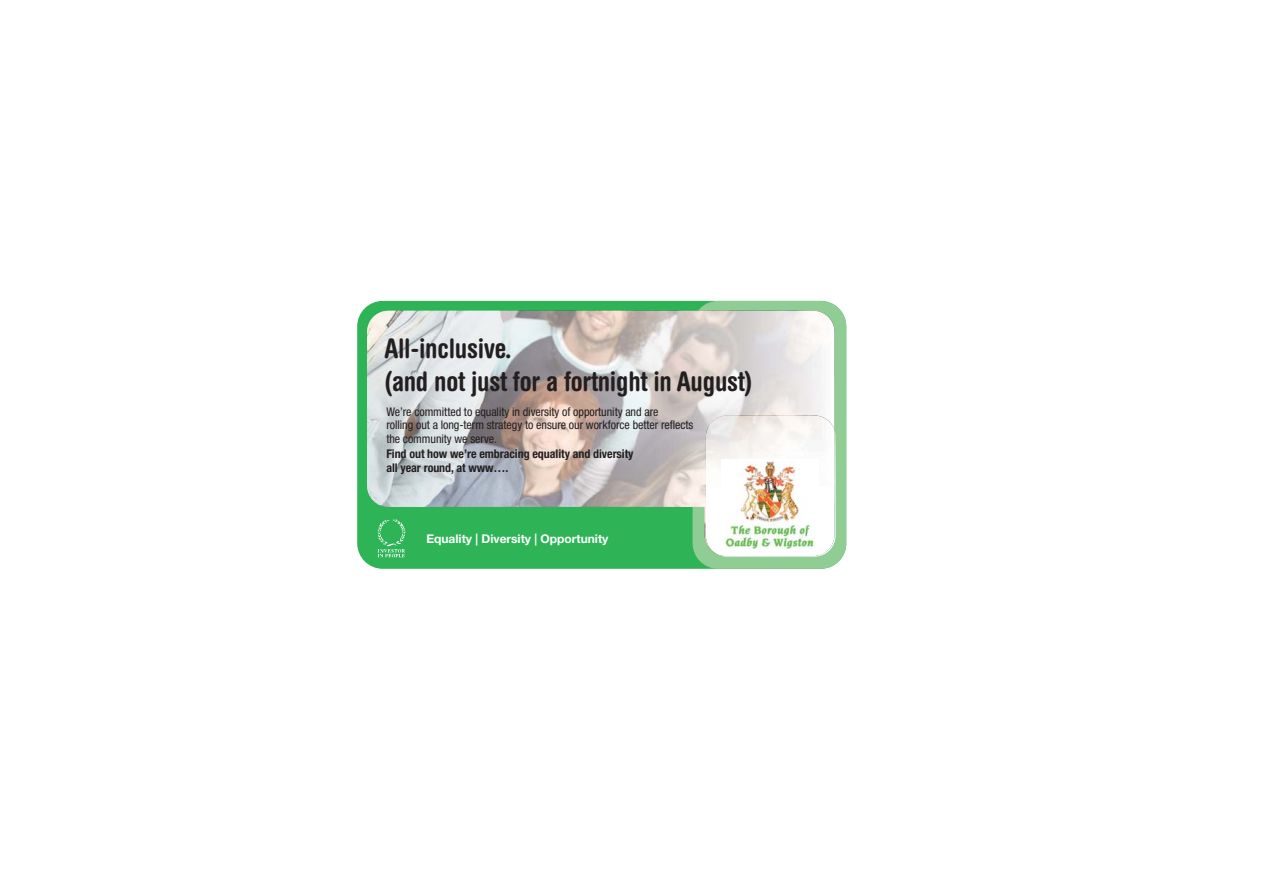
<style>
.page{position:relative;width:1263px;height:893px;background:#fff}
.page>*{position:absolute;margin:0;border:0;box-sizing:border-box;transform-origin:0 0}
.t1{font:700 condensed 26.85px/32.8px "Helvetica Rounded";letter-spacing:-.01em;color:#231f20}
.t2{font:condensed 12px/13.5px "Helvetica Neue";letter-spacing:-.005em;color:#231f20}
.t3{font:700 condensed 12px/13.5px "Helvetica Neue";letter-spacing:-.005em;color:#231f20}
.t4{font:700 12px "Helvetica Neue";color:#fff}
</style>
<div class="page">
<div style="left:357px;top:301px;width:489px;height:268px;background:#2eb457;border-radius:26px"></div>
<div style="left:693px;top:301px;width:153px;height:268px;background:#90cd94;border-radius:26px"></div>
<img style="left:367px;top:311px;width:467px;height:243px">
<img style="left:378px;top:519px;width:27px;height:38px">
<img style="left:723px;top:430px;width:113px;height:127px">
<img style="left:706px;top:415px;width:128px;height:141px">
<div style="left:721px;top:459px;width:98px;height:92px;background:#fff"></div>
<img style="left:726px;top:462px;width:89px;height:86px">
<h1 class="t1" style="left:384px;top:335px;width:370px">All-inclusive.<br>(and not just for a fortnight in August)</h1>
<p class="t2" style="left:386px;top:406px;width:309px">We’re committed to equality in diversity of opportunity and are<br>rolling out a long-term strategy to ensure our workforce better reflects the community we serve.</p>
<p class="t3" style="left:386px;top:448px;width:249px">Find out how we’re embracing equality and diversity all year round, at www….</p>
<p class="t4" style="left:426px;top:534px;width:184px">Equality | Diversity | Opportunity</p>
</div>
